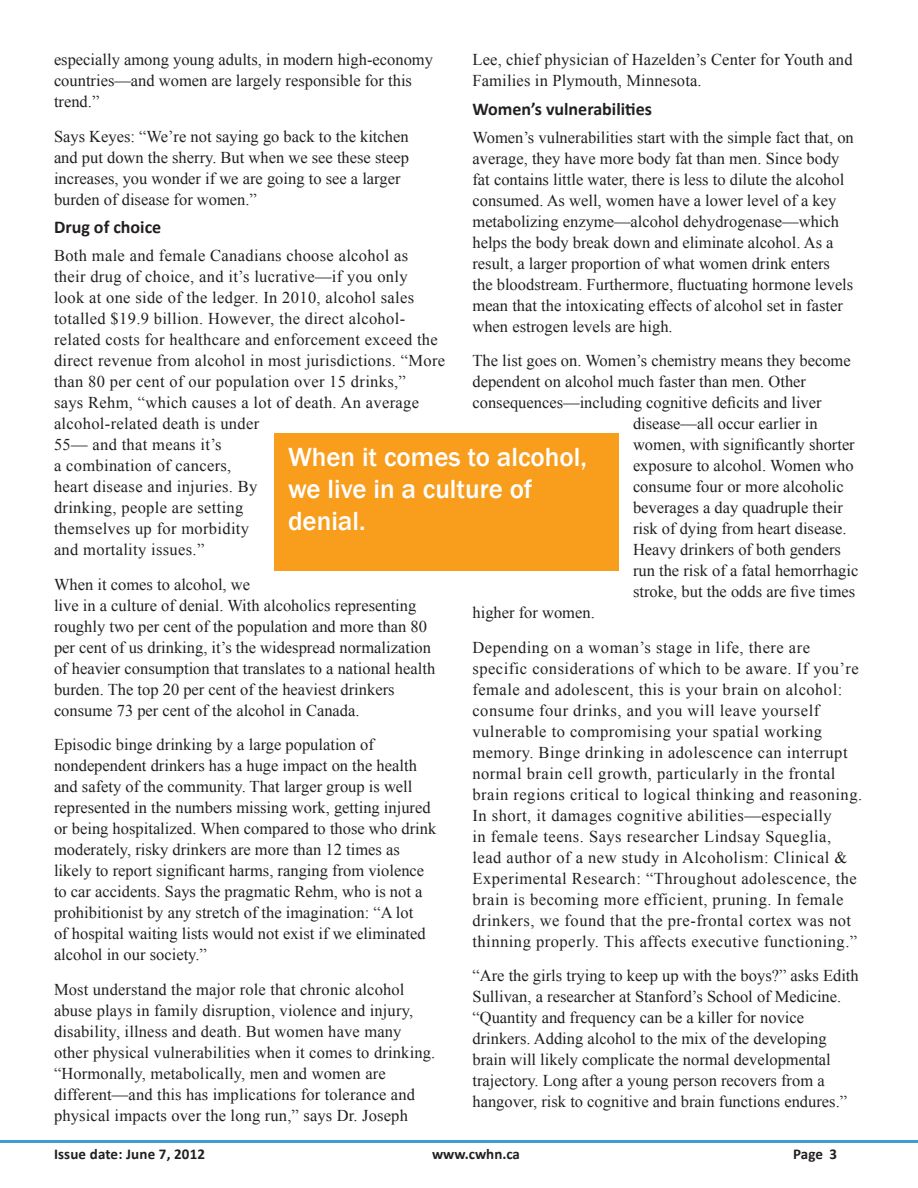
<style>
.page{position:relative;width:918px;height:1188px;background:#fff}
.page>*{position:absolute;margin:0;border:0;box-sizing:border-box;transform-origin:0 0}
.BodyParagraph{font:500 27px/32.4px "Franklin Gothic";color:#fff}
.t1{font:700 18px "Calibri";color:#231f20}
.BodyParagraph-2{font:16.5px/21px "Times New Roman";color:#231f20}
.BodyParagraph-3{font:16.5px/21px "Times New Roman";letter-spacing:.03em;color:#231f20}
.BodyParagraph-4{font:16.5px/21px "Times New Roman";letter-spacing:.02em;color:#231f20}
.t2{font:700 15px "Calibri";letter-spacing:.01em;color:#231f20}
</style>
<div class="page">
<hr style="left:0;top:1140px;width:918px;height:3px;background:#409dd1">
<div style="left:274px;top:433px;width:346px;height:138px;background:#f99d1c"></div>
<p class="BodyParagraph-2" style="left:54px;top:49px;width:381px">especially among young adults, in modern high-economy countries—and women are largely responsible for this trend.”</p>
<p class="BodyParagraph-2" style="left:54px;top:126px;width:356px">Says Keyes: “We’re not saying go back to the kitchen and put down the sherry. But when we see these steep increases, you wonder if we are going to see a larger burden of disease for women.”</p>
<p class="t1" style="left:54px;top:216px;width:109px">Drug of choice</p>
<p class="BodyParagraph-4" style="left:54px;top:245px;width:393px">Both male and female Canadians choose alcohol as<br>their drug of choice, and it’s lucrative—if you only<br>look at one side of the ledger. In 2010, alcohol sales totalled $19.9 billion. However, the direct alcohol&shy;related costs for healthcare and enforcement exceed the direct revenue from alcohol in most jurisdictions. “More than 80 per cent of our population over 15 drinks,”<br>says Rehm, “which causes a lot of death. An average alcohol-related death is under<br>55— and that means it’s<br>a combination of cancers,<br>heart disease and injuries. By<br>drinking, people are setting<br>themselves up for morbidity<br>and mortality issues.”</p>
<p class="BodyParagraph-2" style="left:54px;top:573px;width:383px">When it comes to alcohol, we<br>live in a culture of denial. With alcoholics representing roughly two per cent of the population and more than 80 per cent of us drinking, it’s the widespread normalization of heavier consumption that translates to a national health burden. The top 20 per cent of the heaviest drinkers consume 73 per cent of the alcohol in Canada.</p>
<p class="BodyParagraph-2" style="left:54px;top:734px;width:384px">Episodic binge drinking by a large population of nondependent drinkers has a huge impact on the health and safety of the community. That larger group is well represented in the numbers missing work, getting injured or being hospitalized. When compared to those who drink moderately, risky drinkers are more than 12 times as likely to report significant harms, ranging from violence to car accidents. Says the pragmatic Rehm, who is not a prohibitionist by any stretch of the imagination: “A lot<br>of hospital waiting lists would not exist if we eliminated alcohol in our society.”</p>
<p class="BodyParagraph-2" style="left:54px;top:978px;width:383px">Most understand the major role that chronic alcohol abuse plays in family disruption, violence and injury, disability, illness and death. But women have many other physical vulnerabilities when it comes to drinking. “Hormonally, metabolically, men and women are different—and this has implications for tolerance and physical impacts over the long run,” says Dr. Joseph</p>
<p class="BodyParagraph-2" style="left:472px;top:49px;width:382px">Lee, chief physician of Hazelden’s Center for Youth and<br>Families in Plymouth, Minnesota.</p>
<p class="t1" style="left:472px;top:98px;width:181px">Women’s vulnerabilities</p>
<p class="BodyParagraph-2" style="left:472px;top:126px;width:383px">Women’s vulnerabilities start with the simple fact that, on average, they have more body fat than men. Since body fat contains little water, there is less to dilute the alcohol consumed. As well, women have a lower level of a key metabolizing enzyme—alcohol dehydrogenase—which helps the body break down and eliminate alcohol. As a result, a larger proportion of what women drink enters the bloodstream. Furthermore, fluctuating hormone levels mean that the intoxicating effects of alcohol set in faster when estrogen levels are high.</p>
<p class="BodyParagraph-2" style="left:472px;top:350px;width:380px">The list goes on. Women’s chemistry means they become</p>
<p class="BodyParagraph-2" style="left:472px;top:371px;width:335px">dependent on alcohol much faster than men. Other</p>
<p class="BodyParagraph-2" style="left:472px;top:392px;width:351px">consequences—including cognitive deficits and liver</p>
<p class="BodyParagraph-2" style="left:633px;top:413px;width:186px">disease—all occur earlier in</p>
<p class="BodyParagraph-2" style="left:633px;top:434px;width:223px">women, with significantly shorter</p>
<p class="BodyParagraph-2" style="left:633px;top:455px;width:222px">exposure to alcohol. Women who</p>
<p class="BodyParagraph-2" style="left:633px;top:476px;width:212px">consume four or more alcoholic</p>
<p class="BodyParagraph-2" style="left:633px;top:497px;width:211px">beverages a day quadruple their</p>
<p class="BodyParagraph-2" style="left:633px;top:518px;width:215px">risk of dying from heart disease.</p>
<p class="BodyParagraph-2" style="left:633px;top:539px;width:210px">Heavy drinkers of both genders</p>
<p class="BodyParagraph-2" style="left:633px;top:560px;width:227px">run the risk of a fatal hemorrhagic</p>
<p class="BodyParagraph-2" style="left:633px;top:581px;width:224px">stroke, but the odds are five times</p>
<p class="BodyParagraph-2" style="left:472px;top:602px;width:124px">higher for women.</p>
<p class="BodyParagraph-3" style="left:472px;top:636px;width:391px">Depending on a woman’s stage in life, there are specific considerations of which to be aware. If you’re female and adolescent, this is your brain on alcohol: consume four drinks, and you will leave yourself vulnerable to compromising your spatial working memory. Binge drinking in adolescence can interrupt normal brain cell growth, particularly in the frontal brain regions critical to logical thinking and reasoning.<br>In short, it damages cognitive abilities—especially<br>in female teens. Says researcher Lindsay Squeglia, lead author of a new study in Alcoholism: Clinical &amp; Experimental Research: “Throughout adolescence, the brain is becoming more efficient, pruning. In female drinkers, we found that the pre-frontal cortex was not thinning properly. This affects executive functioning.”</p>
<p class="BodyParagraph-2" style="left:472px;top:965px;width:388px">“Are the girls trying to keep up with the boys?” asks Edith Sullivan, a researcher at Stanford’s School of Medicine. “Quantity and frequency can be a killer for novice drinkers. Adding alcohol to the mix of the developing brain will likely complicate the normal developmental trajectory. Long after a young person recovers from a hangover, risk to cognitive and brain functions endures.”</p>
<p class="BodyParagraph" style="left:288px;top:441px;width:300px">When it comes to alcohol, we live in a culture of denial.</p>
<p class="t2" style="left:54px;top:1144px;width:153px">Issue date: June 7, 2012</p>
<p class="t2" style="left:432px;top:1144px;width:90px">www.cwhn.ca</p>
<p class="t2" style="left:793px;top:1144px;width:45px">Page 3</p>
</div>
